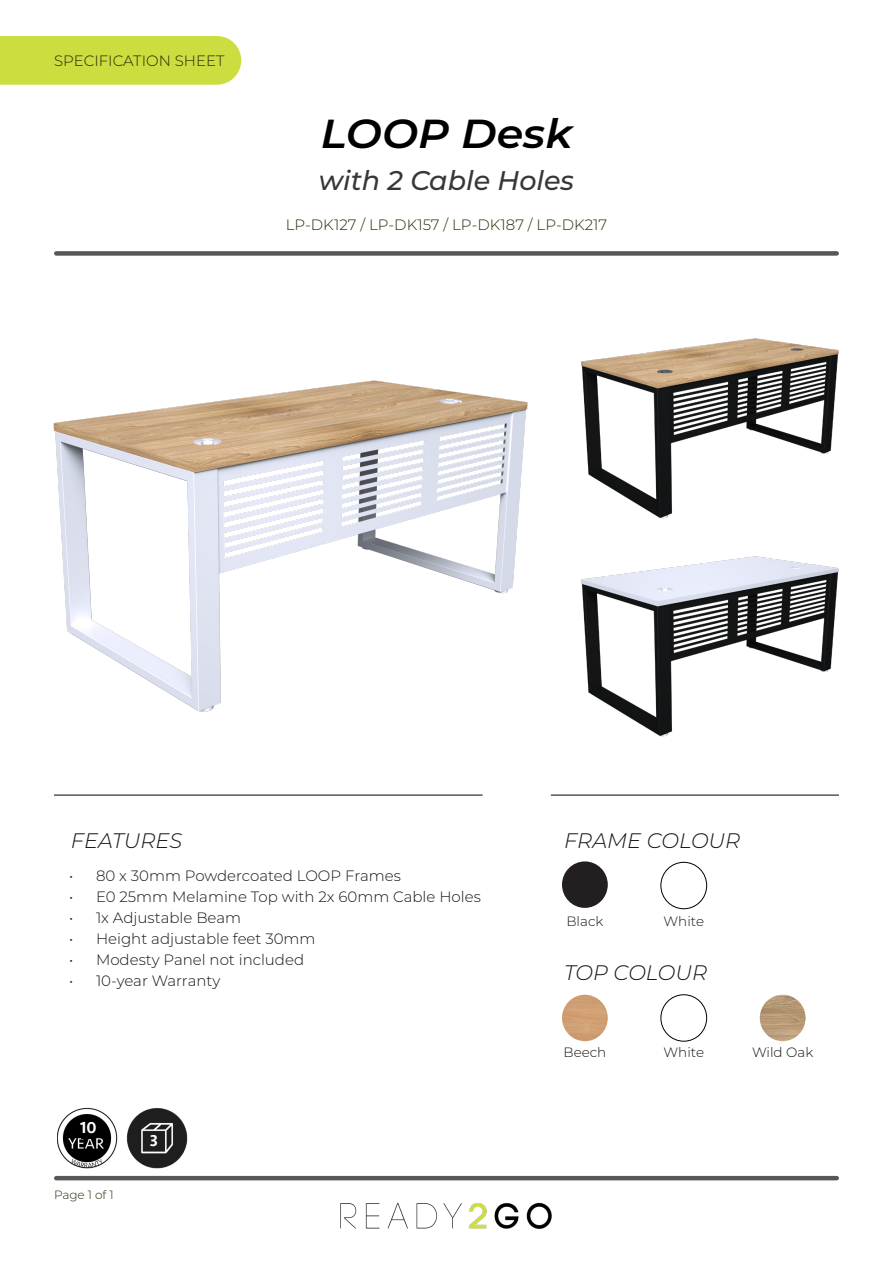
<style>
.page{position:relative;width:893px;height:1263px;background:#fff}
.page>*{position:absolute;margin:0;border:0;box-sizing:border-box;transform-origin:0 0}
.t1{font:italic 600 40.5px "Montserrat";color:#000;scale:1.06 1}
.t2{font:italic 500 27px "Montserrat";color:#373738}
.t3{font:italic 300 21px "Montserrat";color:#141414}
.t4{font:500 16.5px "Seravek";color:#fff}
.t5{font:300 15px "Montserrat";color:#141414}
.t6{font:300 15px "Montserrat";color:#2a2807}
.t7{font:300 13.5px "Montserrat";color:#141414}
.t8{font:300 12px "Montserrat";color:#2a2807}
</style>
<div class="page">
<div style="left:0;top:36px;width:242px;height:49px;background:#ccdd40"></div>
<img style="left:340px;top:1202px;width:212px;height:27px">
<hr style="left:56px;top:1176px;width:781px;height:4px;background:#575659">
<img style="left:57px;top:1108px;width:61px;height:61px">
<div style="left:82px;top:1124px;width:13px;height:14px;background:#000"></div>
<img style="left:126px;top:1108px;width:62px;height:61px">
<div style="left:146px;top:1133px;width:14px;height:17px;background:#1e1e1e"></div>
<hr style="left:54px;top:794px;width:429px;height:2px;background:#575659">
<hr style="left:551px;top:794px;width:288px;height:2px;background:#575659">
<div style="left:562px;top:861px;width:46px;height:47px;background:#231f20;border-radius:50%"></div>
<div style="left:660px;top:862px;width:47px;height:47px;border:1px solid #000;border-radius:50%"></div>
<img style="left:562px;top:995px;width:46px;height:46px;border-radius:23px">
<div style="left:660px;top:994px;width:47px;height:47px;border:1px solid #000;border-radius:50%"></div>
<img style="left:760px;top:995px;width:45px;height:46px;border-radius:23px">
<img style="left:53px;top:380px;width:475px;height:332px">
<img style="left:581px;top:251px;width:258px;height:218px">
<img style="left:581px;top:469px;width:258px;height:267px">
<div style="left:56px;top:251px;width:781px;height:5px;background:#575659"></div>
<p class="t6" style="left:54px;top:50px;width:172px">SPECIFICATION SHEET</p>
<p class="t1" style="left:321px;top:105px;width:239px">LOOP Desk</p>
<p class="t2" style="left:319px;top:161px;width:257px">with 2 Cable Holes</p>
<p class="t6" style="left:286px;top:214px;width:323px">LP-DK127 / LP-DK157 / LP-DK187 / LP-DK217</p>
<p class="t3" style="left:71px;top:827px;width:113px">FEATURES</p>
<p class="t5" style="left:69px;top:866px;width:333px">• 80 x 30mm Powdercoated LOOP Frames</p>
<p class="t5" style="left:69px;top:887px;width:413px">• E0 25mm Melamine Top with 2x 60mm Cable Holes</p>
<p class="t5" style="left:69px;top:908px;width:174px">• 1x Adjustable Beam</p>
<p class="t5" style="left:69px;top:929px;width:248px">• Height adjustable feet 30mm</p>
<p class="t5" style="left:69px;top:950px;width:237px">• Modesty Panel not included</p>
<p class="t5" style="left:69px;top:971px;width:153px">• 10-year Warranty</p>
<p class="t4" style="left:80px;top:1117px;width:18px">10</p>
<p class="t8" style="left:54px;top:1186px;width:61px">Page 1 of 1</p>
<p class="t4" style="left:150px;top:1131px;width:10px">3</p>
<p class="t3" style="left:564px;top:827px;width:178px">FRAME COLOUR</p>
<p class="t7" style="left:566px;top:912px;width:38px">Black</p>
<p class="t7" style="left:663px;top:912px;width:42px">White</p>
<p class="t3" style="left:564px;top:958px;width:145px">TOP COLOUR</p>
<p class="t7" style="left:563px;top:1043px;width:44px">Beech</p>
<p class="t7" style="left:663px;top:1043px;width:42px">White</p>
<p class="t7" style="left:752px;top:1043px;width:63px">Wild Oak</p>
</div>
